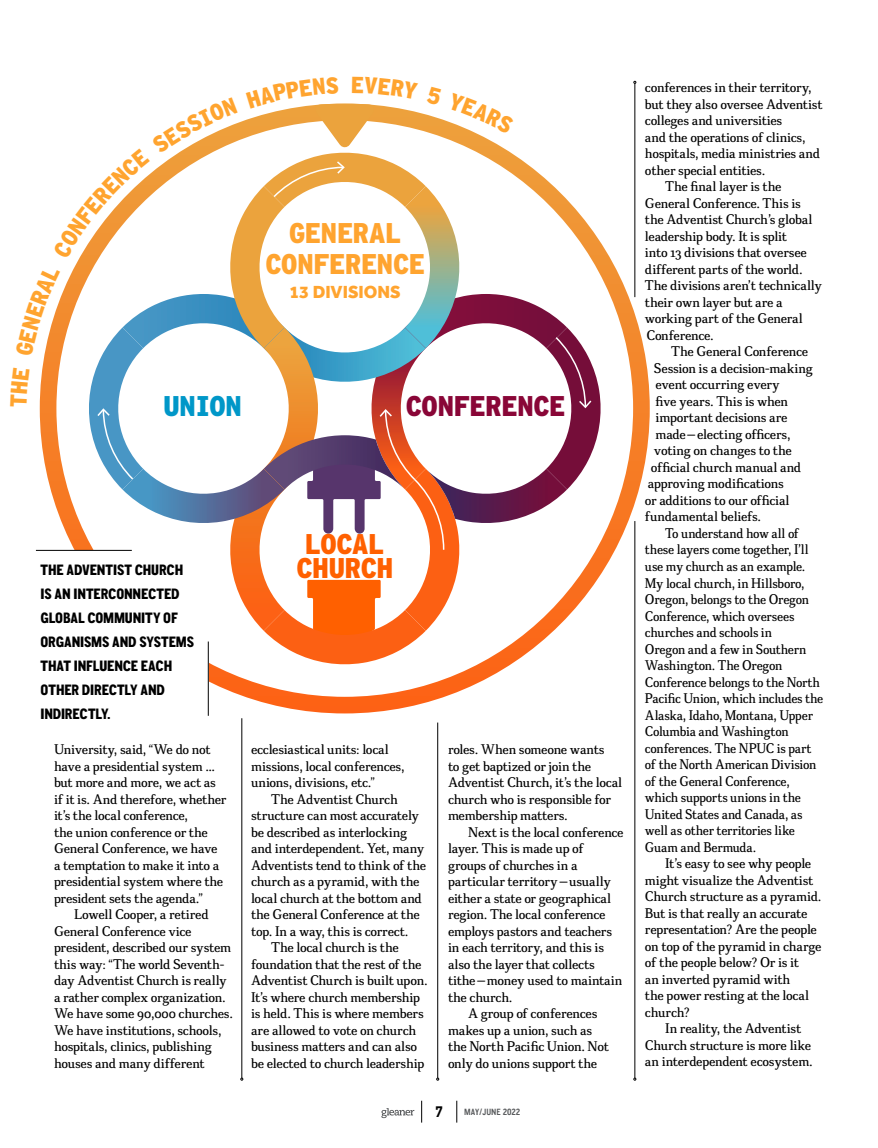
<style>
.page{position:relative;width:878px;height:1148px;background:#fff}
.page>*{position:absolute;margin:0;border:0;box-sizing:border-box;transform-origin:0 0}
.t1{font:900 28.5px "Interstate Mono";letter-spacing:-.035em;color:#ffa42f}
.t2{font:900 28.5px/24px "Interstate Mono";letter-spacing:-.035em;color:#ff6000;text-align:center}
.t3{font:900 28.5px "Interstate Mono";letter-spacing:-.035em;color:#890637}
.t4{font:900 28.5px "Interstate Mono";letter-spacing:-.045em;color:#0097c8}
.t5{font:800 18px "Effra";color:#ffa42f}
.body-Feature-32985{font:15px/16.5px "CA Texteron";letter-spacing:-.02em;color:#000}
.body-Feature-32985-2{font:15px/16.5px "CA Texteron";letter-spacing:-.02em;color:#000;scale:.95 1}
.t6{font:800 15px/24px "CA Normal";letter-spacing:-.01em;color:#000}
.t7{font:600 15px "Lubalin Graph IT Cby BT";color:#000}
.t8{font:700 9px "CA Normal";color:#57595b}
</style>
<div class="page">
<svg style="left:209px;top:104px;width:440px;height:609px"></svg>
<hr style="left:634px;top:521px;width:1px;height:557px;background:#000">
<hr style="left:634px;top:83px;width:1px;height:214px;background:#000">
<hr style="left:437px;top:722px;width:1px;height:356px;background:#000">
<hr style="left:241px;top:718px;width:1px;height:360px;background:#000">
<hr style="left:208px;top:641px;width:1px;height:75px;background:#000">
<svg style="left:381px;top:1108px;width:33px;height:10px"></svg>
<svg style="left:456px;top:1100px;width:1px;height:22px"></svg>
<svg style="left:421px;top:1100px;width:1px;height:22px"></svg>
<svg style="left:35px;top:103px;width:568px;height:563px"></svg>
<p class="t1" style="left:289px;top:216px;width:114px">GENERAL</p>
<p class="t1" style="left:265px;top:247px;width:162px">CONFERENCE</p>
<p class="t5" style="left:289px;top:281px;width:113px">13 DIVISIONS</p>
<p class="t4" style="left:163px;top:388px;width:81px">UNION</p>
<p class="t3" style="left:405px;top:388px;width:162px">CONFERENCE</p>
<p class="t6" style="left:41px;top:557px;width:155px">THE ADVENTIST CHURCH<br>IS AN INTERCONNECTED<br>GLOBAL COMMUNITY OF<br>ORGANISMS AND SYSTEMS<br>THAT INFLUENCE EACH<br>OTHER DIRECTLY AND<br>INDIRECTLY.</p>
<p class="body-Feature-32985" style="left:54px;top:741px;width:174px">University, said, “We do not have a presidential system ... but more and more, we act as if it is. And therefore, whether it’s the local conference,<br>the union conference or the<br>General Conference, we have a temptation to make it into a presidential system where the president sets the agenda.”</p>
<p class="body-Feature-32985" style="left:54px;top:906px;width:180px;text-indent:20px">Lowell Cooper, a retired<br>General Conference vice president, described our system this way: “The world Seventh&shy;day Adventist Church is really a rather complex organization.<br>We have some 90,000 churches.<br>We have institutions, schools, hospitals, clinics, publishing houses and many different</p>
<p class="t2" style="left:296px;top:532px;width:99px">LOCAL<br>CHURCH</p>
<p class="body-Feature-32985" style="left:251px;top:741px;width:155px">ecclesiastical units: local missions, local conferences, unions, divisions, etc.”</p>
<p class="body-Feature-32985" style="left:251px;top:790px;width:177px;text-indent:20px">The Adventist Church structure can most accurately be described as interlocking and interdependent. Yet, many<br>Adventists tend to think of the church as a pyramid, with the local church at the bottom and the General Conference at the top. In a way, this is correct.</p>
<p class="body-Feature-32985" style="left:251px;top:939px;width:178px;text-indent:20px">The local church is the foundation that the rest of the<br>Adventist Church is built upon.<br>It’s where church membership is held. This is where members are allowed to vote on church business matters and can also be elected to church leadership</p>
<p class="body-Feature-32985" style="left:448px;top:741px;width:176px">roles. When someone wants<br>to get baptized or join the<br>Adventist Church, it’s the local church who is responsible for membership matters.</p>
<p class="body-Feature-32985" style="left:448px;top:823px;width:177px;text-indent:20px">Next is the local conference layer. This is made up of groups of churches in a particular territory — usually either a state or geographical region. The local conference employs pastors and teachers in each territory, and this is also the layer that collects tithe — money used to maintain the church.</p>
<p class="body-Feature-32985" style="left:448px;top:1005px;width:162px;text-indent:20px">A group of conferences makes up a union, such as the North Pacific Union. Not only do unions support the</p>
<p class="t7" style="left:434px;top:1102px;width:10px">7</p>
<p class="t8" style="left:464px;top:1105px;width:58px">MAY/JUNE 2022</p>
<p class="body-Feature-32985" style="left:645px;top:79px;width:179px">conferences in their territory, but they also oversee Adventist colleges and universities<br>and the operations of clinics, hospitals, media ministries and other special entities.</p>
<p class="body-Feature-32985" style="left:645px;top:178px;width:179px;text-indent:20px">The final layer is the<br>General Conference. This is the Adventist Church’s global leadership body. It is split<br>into 13 divisions that oversee different parts of the world.<br>The divisions aren’t technically their own layer but are a working part of the General<br>Conference.</p>
<p class="body-Feature-32985" style="left:671px;top:343px;width:139px">The General Conference</p>
<p class="body-Feature-32985" style="left:654px;top:360px;width:160px">Session is a decision-making</p>
<p class="body-Feature-32985" style="left:655px;top:376px;width:126px">event occurring every</p>
<p class="body-Feature-32985" style="left:655px;top:393px;width:134px">five years. This is when</p>
<p class="body-Feature-32985" style="left:655px;top:409px;width:134px">important decisions are</p>
<p class="body-Feature-32985" style="left:655px;top:426px;width:137px">made — electing officers,</p>
<p class="body-Feature-32985" style="left:654px;top:442px;width:139px">voting on changes to the</p>
<p class="body-Feature-32985" style="left:651px;top:459px;width:152px">official church manual and</p>
<p class="body-Feature-32985" style="left:648px;top:475px;width:137px">approving modifications</p>
<p class="body-Feature-32985" style="left:645px;top:492px;width:146px">or additions to our official</p>
<p class="body-Feature-32985" style="left:645px;top:508px;width:118px">fundamental beliefs.</p>
<p class="body-Feature-32985-2" style="left:645px;top:525px;width:189px;text-indent:20px">To understand how all of these layers come together, I’ll use my church as an example.<br>My local church, in Hillsboro,<br>Oregon, belongs to the Oregon<br>Conference, which oversees churches and schools in<br>Oregon and a few in Southern<br>Washington. The Oregon<br>Conference belongs to the North<br>Pacific Union, which includes the<br>Alaska, Idaho, Montana, Upper<br>Columbia and Washington conferences. The NPUC is part of the North American Division of the General Conference, which supports unions in the<br>United States and Canada, as well as other territories like<br>Guam and Bermuda.</p>
<p class="body-Feature-32985" style="left:645px;top:855px;width:178px;text-indent:20px">It’s easy to see why people might visualize the Adventist<br>Church structure as a pyramid.<br>But is that really an accurate representation? Are the people on top of the pyramid in charge of the people below? Or is it<br>an inverted pyramid with<br>the power resting at the local church?</p>
<p class="body-Feature-32985" style="left:645px;top:1020px;width:169px;text-align:center">In reality, the Adventist<br>Church structure is more like an interdependent ecosystem.</p>
</div>
